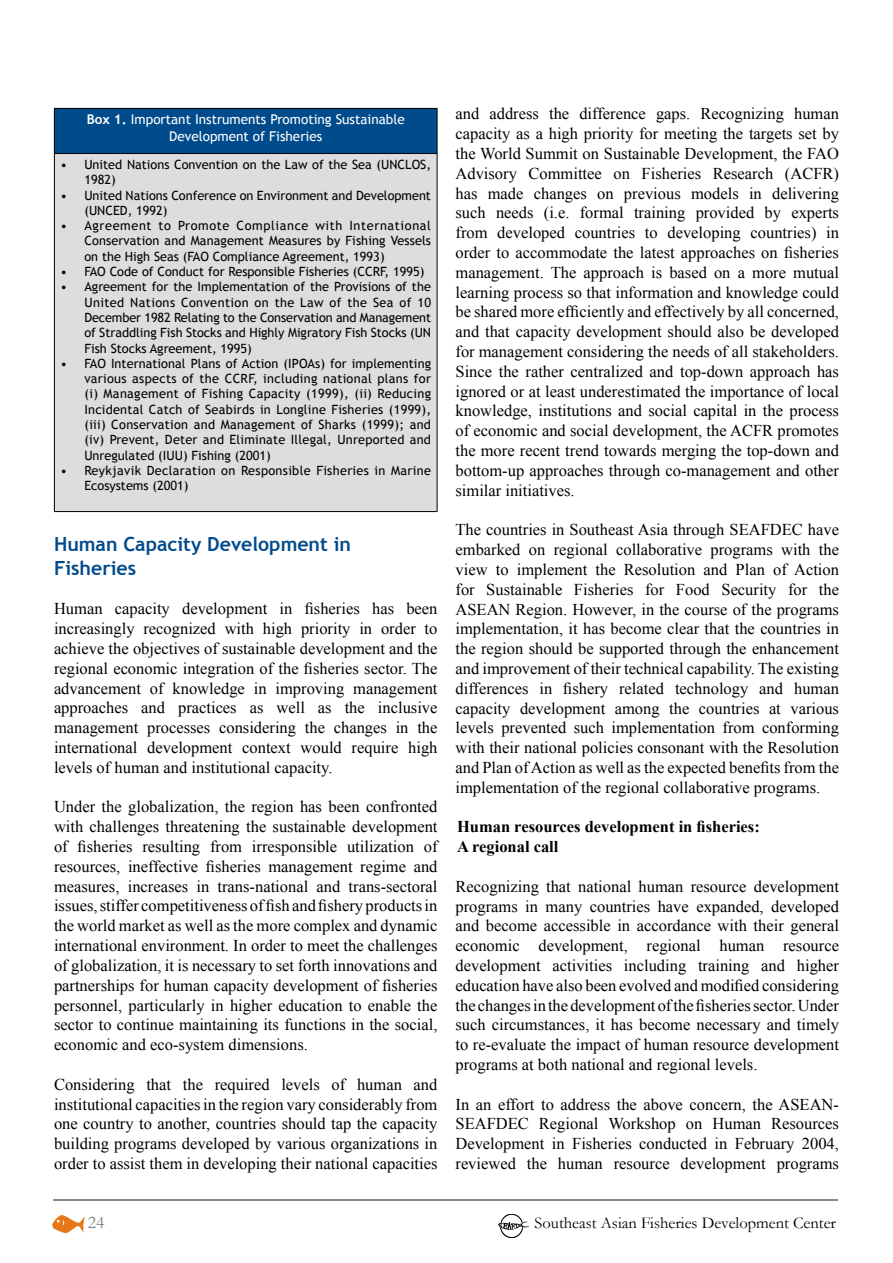
<style>
.page{position:relative;width:893px;height:1263px;background:#fff}
.page>*{position:absolute;margin:0;border:0;box-sizing:border-box;transform-origin:0 0}
.t1{font:700 19.5px/23.4px "Trebuchet MS";color:#004b8c}
.t2{font:18px "Garamond";color:#808285}
.t3{font:16.5px/19.8px "Times New Roman";color:#000;text-align:justify}
.t4{font:700 16.5px/19.8px "Times New Roman";color:#000}
.t5{font:16.5px "Garamond";color:#000}
.t6{font:13.5px/16.2px "Trebuchet MS";color:#fff;text-align:center}
.t7{font:12.75px/15.3px "Trebuchet MS";color:#000;text-align:justify}
.t8{font:12.75px/15.3px "Trebuchet MS";letter-spacing:.025em;color:#000}
.s1{font-weight:700}
</style>
<div class="page">
<img style="left:53px;top:1216px;width:32px;height:16px">
<img style="left:498px;top:1215px;width:31px;height:22px">
<hr style="left:53px;top:1199px;width:785px;height:2px;background:#636467">
<div style="left:54px;top:108px;width:383px;height:46px;background:#004b8c"></div>
<div style="left:54px;top:154px;width:383px;height:358px;background:#dcddde"></div>
<hr style="left:54px;top:108px;width:383px;height:1px;background:#000">
<hr style="left:54px;top:109px;width:1px;height:44px;background:#000">
<hr style="left:437px;top:109px;width:1px;height:44px;background:#000">
<hr style="left:54px;top:153px;width:383px;height:1px;background:#000">
<hr style="left:54px;top:154px;width:1px;height:357px;background:#000">
<hr style="left:437px;top:154px;width:1px;height:357px;background:#000">
<hr style="left:54px;top:511px;width:383px;height:1px;background:#000">
<p class="t6" style="left:87px;top:112px;width:319px"><span class="s1">Box 1.</span> Important Instruments Promoting Sustainable<br>Development of Fisheries</p>
<p class="t7" style="left:84px;top:157px;width:348px;text-indent:-24px">• United Nations Convention on the Law of the Sea (UNCLOS,<br>1982)</p>
<p class="t7" style="left:84px;top:188px;width:348px;text-indent:-24px">• United Nations Conference on Environment and Development (UNCED, 1992)</p>
<p class="t7" style="left:84px;top:218px;width:348px;text-indent:-24px">• Agreement to Promote Compliance with International Conservation and Management Measures by Fishing Vessels on the High Seas (FAO Compliance Agreement, 1993)</p>
<p class="t7" style="left:60px;top:264px;width:366px">• FAO Code of Conduct for Responsible Fisheries (CCRF, 1995)</p>
<p class="t7" style="left:84px;top:279px;width:348px;text-indent:-24px">• Agreement for the Implementation of the Provisions of the United Nations Convention on the Law of the Sea of 10<br>December 1982 Relating to the Conservation and Management of Straddling Fish Stocks and Highly Migratory Fish Stocks (UN Fish Stocks Agreement, 1995)</p>
<p class="t7" style="left:84px;top:356px;width:348px;text-indent:-24px">• FAO International Plans of Action (IPOAs) for implementing various aspects of the CCRF, including national plans for (i) Management of Fishing Capacity (1999), (ii) Reducing Incidental Catch of Seabirds in Longline Fisheries (1999), (iii) Conservation and Management of Sharks (1999); and (iv) Prevent, Deter and Eliminate Illegal, Unreported and Unregulated (IUU) Fishing (2001)</p>
<p class="t8" style="left:84px;top:463px;width:348px;text-indent:-24px">• Reykjavik Declaration on Responsible Fisheries in Marine<br>Ecosystems (2001)</p>
<p class="t1" style="left:54px;top:533px;width:299px">Human Capacity Development in<br>Fisheries</p>
<p class="t3" style="left:54px;top:599px;width:385px">Human capacity development in fisheries has been increasingly recognized with high priority in order to achieve the objectives of sustainable development and the regional economic integration of the fisheries sector. The advancement of knowledge in improving management approaches and practices as well as the inclusive management processes considering the changes in the international development context would require high levels of human and institutional capacity.</p>
<p class="t3" style="left:54px;top:797px;width:385px">Under the globalization, the region has been confronted with challenges threatening the sustainable development of fisheries resulting from irresponsible utilization of resources, ineffective fisheries management regime and measures, increases in trans-national and trans-sectoral issues, stiffer competitiveness of fish and fishery products in the world market as well as the more complex and dynamic international environment. In order to meet the challenges of globalization, it is necessary to set forth innovations and partnerships for human capacity development of fisheries personnel, particularly in higher education to enable the sector to continue maintaining its functions in the social, economic and eco-system dimensions.</p>
<p class="t3" style="left:54px;top:1074px;width:385px">Considering that the required levels of human and institutional capacities in the region vary considerably from one country to another, countries should tap the capacity building programs developed by various organizations in order to assist them in developing their national capacities</p>
<p class="t3" style="left:455px;top:104px;width:385px">and address the difference gaps. Recognizing human capacity as a high priority for meeting the targets set by the World Summit on Sustainable Development, the FAO Advisory Committee on Fisheries Research (ACFR) has made changes on previous models in delivering such needs (i.e. formal training provided by experts from developed countries to developing countries) in order to accommodate the latest approaches on fisheries management. The approach is based on a more mutual learning process so that information and knowledge could be shared more efficiently and effectively by all concerned, and that capacity development should also be developed for management considering the needs of all stakeholders.<br>Since the rather centralized and top-down approach has ignored or at least underestimated the importance of local knowledge, institutions and social capital in the process of economic and social development, the ACFR promotes the more recent trend towards merging the top-down and bottom-up approaches through co-management and other similar initiatives.</p>
<p class="t3" style="left:455px;top:520px;width:385px">The countries in Southeast Asia through SEAFDEC have embarked on regional collaborative programs with the view to implement the Resolution and Plan of Action for Sustainable Fisheries for Food Security for the ASEAN Region. However, in the course of the programs implementation, it has become clear that the countries in the region should be supported through the enhancement and improvement of their technical capability. The existing differences in fishery related technology and human capacity development among the countries at various levels prevented such implementation from conforming with their national policies consonant with the Resolution and Plan of Action as well as the expected benefits from the implementation of the regional collaborative programs.</p>
<p class="t4" style="left:457px;top:816px;width:304px">Human resources development in fisheries:<br>A regional call</p>
<p class="t3" style="left:455px;top:876px;width:385px">Recognizing that national human resource development programs in many countries have expanded, developed and become accessible in accordance with their general economic development, regional human resource development activities including training and higher education have also been evolved and modified considering the changes in the development of the fisheries sector. Under such circumstances, it has become necessary and timely to re-evaluate the impact of human resource development programs at both national and regional levels.</p>
<p class="t3" style="left:455px;top:1094px;width:385px">In an effort to address the above concern, the ASEAN-SEAFDEC Regional Workshop on Human Resources Development in Fisheries conducted in February 2004, reviewed the human resource development programs</p>
<p class="t2" style="left:88px;top:1210px;width:18px">24</p>
<p class="t5" style="left:535px;top:1211px;width:303px">Southeast Asian Fisheries Development Center</p>
</div>
